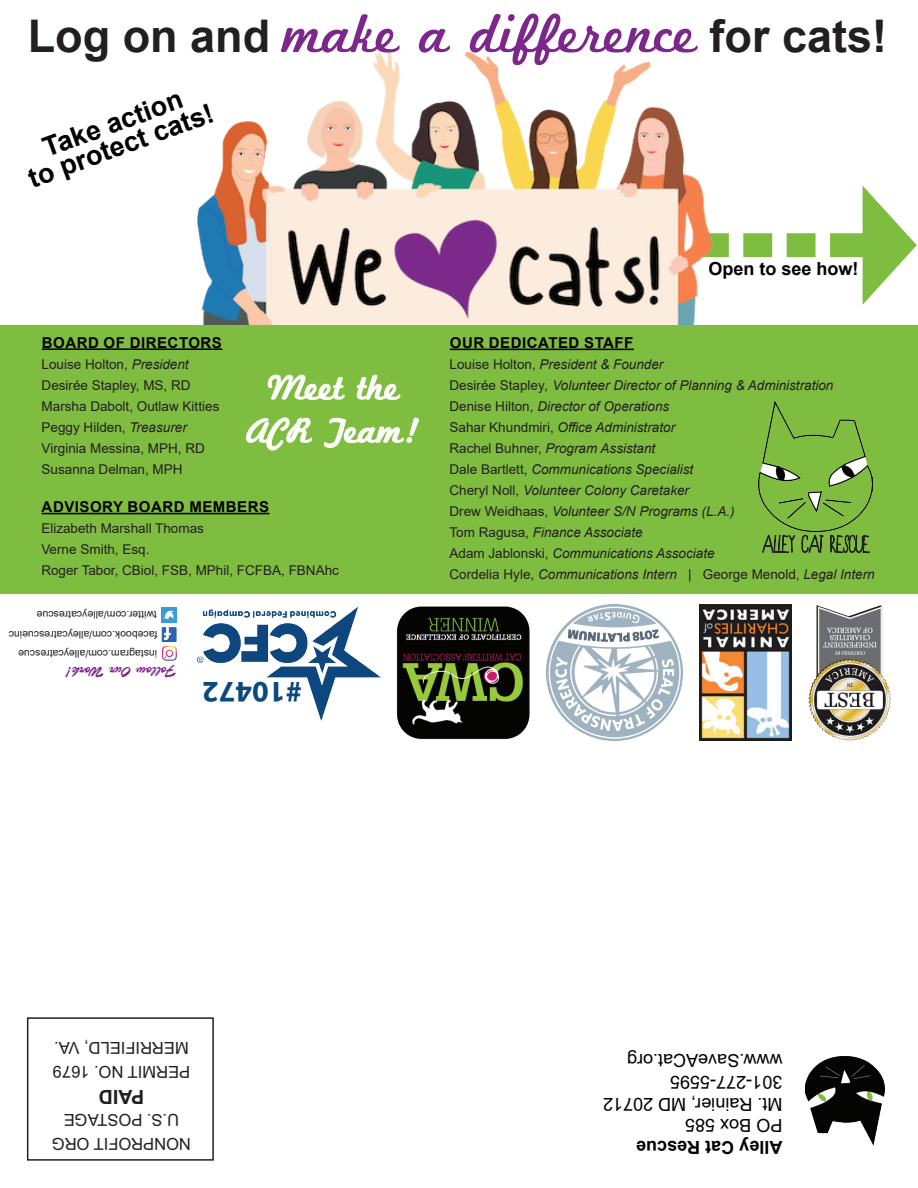
<style>
.page{position:relative;width:918px;height:1188px;background:#fff}
.page>*{position:absolute;margin:0;border:0;box-sizing:border-box;transform-origin:0 0}
.t1{font:700 45px "Arial";color:#231f20}
.t2{font:36px/43.2px "Marketing Script";color:#fff;text-align:center}
.t3{font:700 30px "Myriad Pro";color:#0c487d}
.t4{font:700 27px/24px "Arial";color:#000;text-align:center}
.t5{font:700 19.5px "Arial";color:#231f20}
.t6{font:18px/21.6px "Arial";color:#000}
.t7{font:700 18px "Arial";color:#000}
.t8{font:16.5px/24px "Arial";color:#231f20;text-align:center}
.t9{font:700 15px "Arial";letter-spacing:.035em;color:#000}
.t10{font:14.85px "Brush Script Std";color:#7d268c}
.t11{font:italic 13.5px/21px "Arial";color:#231f20}
.t12{font:13.5px/21px "Arial";color:#231f20}
.t13{font:10.5px/19.2px "Arial";color:#231f20}
.s1{font-family:"Marketing Script";font-weight:400;font-size:57px;color:#7d268c}
.s2{font-style:italic}
.s3{font-style:normal}
</style>
<div class="page">
<img style="left:197px;top:53px;width:504px;height:272px">
<img style="left:168px;top:607px;width:213px;height:114px">
<img style="left:809px;top:606px;width:82px;height:135px">
<img style="left:700px;top:605px;width:92px;height:136px">
<div style="left:27px;top:1017px;width:187px;height:144px;border:2px solid #231f20"></div>
<img style="left:805px;top:1056px;width:80px;height:90px">
<img style="left:396px;top:606px;width:134px;height:134px">
<img style="left:547px;top:605px;width:136px;height:136px">
<div style="left:0;top:325px;width:918px;height:269px;background:#7fbd41"></div>
<hr style="left:450px;top:349px;width:184px;height:1px;background:#000">
<hr style="left:42px;top:348px;width:180px;height:2px;background:#000">
<hr style="left:42px;top:513px;width:227px;height:1px;background:#000">
<svg style="left:268px;top:374px;width:77px;height:26px"></svg>
<svg style="left:356px;top:374px;width:45px;height:26px"></svg>
<svg style="left:246px;top:417px;width:66px;height:34px"></svg>
<svg style="left:324px;top:418px;width:95px;height:30px"></svg>
<img style="left:759px;top:401px;width:114px;height:130px">
<svg style="left:762px;top:534px;width:33px;height:20px"></svg>
<svg style="left:801px;top:534px;width:23px;height:19px"></svg>
<svg style="left:830px;top:534px;width:40px;height:19px"></svg>
<img style="left:162px;top:646px;width:15px;height:15px">
<svg style="left:162px;top:627px;width:15px;height:15px"></svg>
<img style="left:162px;top:608px;width:15px;height:15px">
<svg style="left:700px;top:186px;width:12px;height:121px"></svg>
<h1 class="t1" style="left:28px;top:4px;width:861px">Log on and <span class="s1">make a difference</span> for cats!</h1>
<h3 class="t4" style="left:17px;top:145px;width:197px;rotate:-20deg">Take action<br>to protect cats!</h3>
<p class="t9" style="left:42px;top:332px;width:182px">BOARD OF DIRECTORS</p>
<p class="t12" style="left:42px;top:353px;width:179px">Louise Holton, <span class="s2">President<br></span>Desirée Stapley, MS, RD<br>Marsha Dabolt, Outlaw Kitties<br>Peggy Hilden, <span class="s2">Treasurer<br></span>Virginia Messina, MPH, RD<br>Susanna Delman, MPH</p>
<p class="t9" style="left:42px;top:496px;width:229px">ADVISORY BOARD MEMBERS</p>
<p class="t12" style="left:41px;top:518px;width:299px">Elizabeth Marshall Thomas<br>Verne Smith, Esq.<br>Roger Tabor, CBiol, FSB, MPhil, FCFBA, FBNAhc</p>
<h2 class="t2" style="left:247px;top:368px;width:175px">Meet the<br>ACR Team!</h2>
<p class="t13" style="left:158px;top:663px;width:150px;rotate:-180deg">instagram.com/alleycatrescue facebook.com/alleycatrescueinc twitter.com/alleycatrescue</p>
<p class="t10" style="left:177px;top:680px;width:112px;rotate:-180deg">Follow Our Work!</p>
<h3 class="t3" style="left:302px;top:711px;width:101px;rotate:-180deg">#10472</h3>
<h3 class="t7" style="left:709px;top:256px;width:152px">Open to see how!</h3>
<p class="t9" style="left:450px;top:332px;width:185px">OUR DEDICATED STAFF</p>
<p class="t11" style="left:450px;top:354px;width:427px"><span class="s3">Louise Holton,</span> President &amp; Founder<br><span class="s3">Desirée Stapley</span>, Volunteer Director of Planning &amp; Administration <span class="s3">Denise Hilton,</span> Director of Operations<br><span class="s3">Sahar Khundmiri,</span> Office Administrator<br><span class="s3">Rachel Buhner,</span> Program Assistant<br><span class="s3">Dale Bartlett,</span> Communications Specialist<br><span class="s3">Cheryl Noll,</span> Volunteer Colony Caretaker<br><span class="s3">Drew Weidhaas,</span> Volunteer S/N Programs (L.A.)<br><span class="s3">Tom Ragusa,</span> Finance Associate<br><span class="s3">Adam Jablonski,</span> Communications Associate<br><span class="s3">Cordelia Hyle,</span> Communications Intern | <span class="s3">George Menold,</span> Legal Intern</p>
<p class="t8" style="left:190px;top:1084px;width:139px;text-align:left;rotate:-180deg">PERMIT NO. 1679<br>MERRIFIELD, VA.</p>
<h3 class="t5" style="left:144px;top:1111px;width:47px;rotate:-180deg">PAID</h3>
<p class="t8" style="left:191px;top:1156px;width:141px;rotate:-180deg">NONPROFIT ORG<br>U.S. POSTAGE</p>
<h3 class="t6" style="left:782px;top:1136px;width:181px;rotate:-180deg">PO Box 585<br>Mt. Rainier, MD 20712<br>301-277-5595 www.SaveACat.org</h3>
<h3 class="t7" style="left:782px;top:1160px;width:148px;rotate:-180deg">Alley Cat Rescue</h3>
</div>
